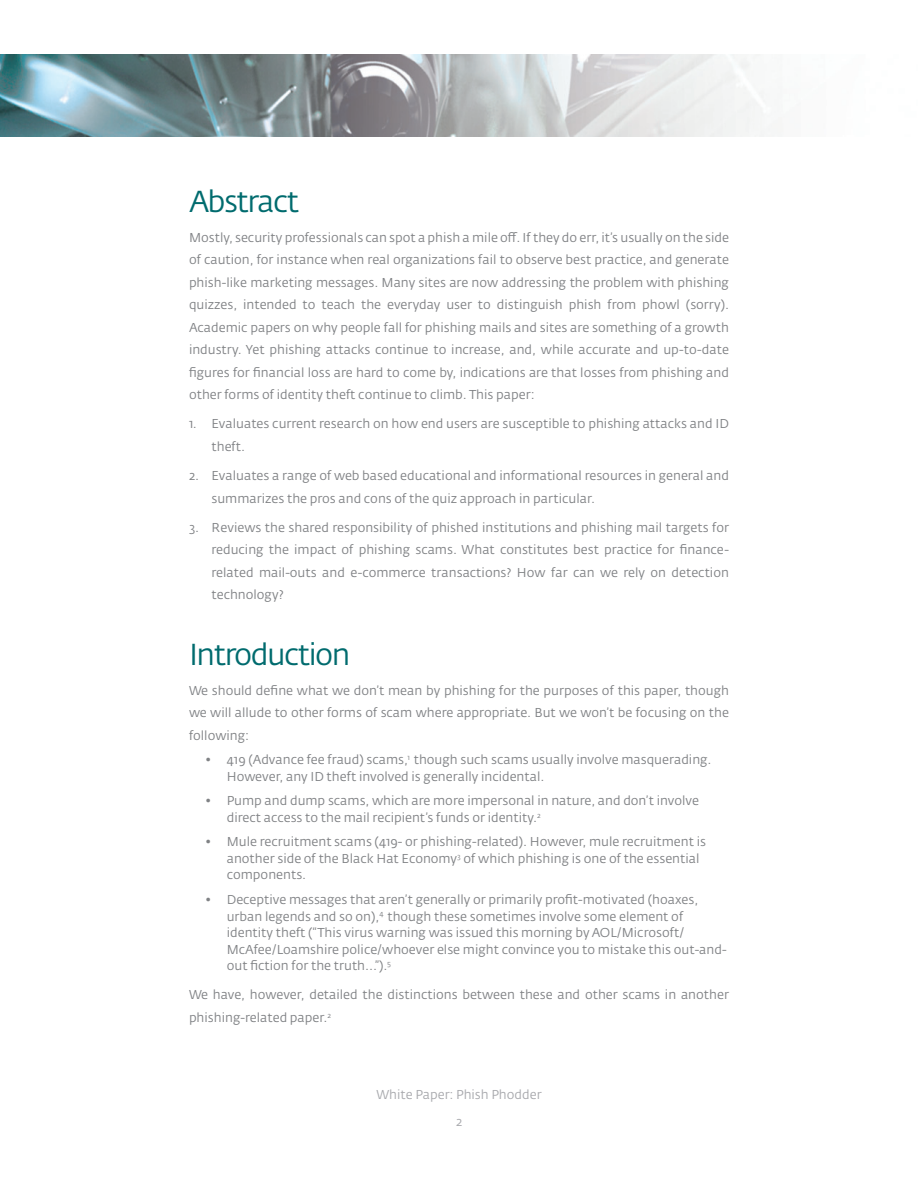
<style>
.page{position:relative;width:918px;height:1188px;background:#fff}
.page>*{position:absolute;margin:0;border:0;box-sizing:border-box;transform-origin:0 0}
.t1{font:30px "Fedra Sans Alt Pro";letter-spacing:-.05em;color:#006b6e}
.t2{font:12.75px/22.5px "Fedra Sans Alt Pro";color:#808285}
.t3{font:12.75px "Fedra Sans Alt Pro";color:#a8a9ad}
</style>
<div class="page">
<img style="left:0;top:54px;width:774px;height:82px">
<h1 class="t1" style="left:189px;top:183px;width:112px">Abstract</h1>
<p class="t2" style="left:189px;top:226px;width:542px;text-align:justify">Mostly, security professionals can spot a phish a mile off. If they do err, it’s usually on the side of caution, for instance when real organizations fail to observe best practice, and generate phish-like marketing messages. Many sites are now addressing the problem with phishing quizzes, intended to teach the everyday user to distinguish phish from phowl (sorry).<br>Academic papers on why people fall for phishing mails and sites are something of a growth industry. Yet phishing attacks continue to increase, and, while accurate and up-to-date figures for financial loss are hard to come by, indications are that losses from phishing and other forms of identity theft continue to climb. This paper:</p>
<p class="t2" style="left:212px;top:413px;width:519px;text-indent:-23px">1. Evaluates current research on how end users are susceptible to phishing attacks and ID theft.</p>
<p class="t2" style="left:212px;top:464px;width:519px;text-indent:-23px">2. Evaluates a range of web based educational and informational resources in general and summarizes the pros and cons of the quiz approach in particular.</p>
<p class="t2" style="left:212px;top:516px;width:519px;text-align:justify;text-indent:-23px">3. Reviews the shared responsibility of phished institutions and phishing mail targets for reducing the impact of phishing scams. What constitutes best practice for finance&shy;related mail-outs and e-commerce transactions? How far can we rely on detection technology?</p>
<h1 class="t1" style="left:189px;top:636px;width:163px">Introduction</h1>
<p class="t2" style="left:189px;top:679px;width:542px;text-align:justify">We should define what we don’t mean by phishing for the purposes of this paper, though we will allude to other forms of scam where appropriate. But we won’t be focusing on the following:</p>
<p class="t2" style="left:227px;top:752px;width:486px;line-height:16.5px;text-indent:-22px">• 419 (Advance fee fraud) scams,<sup>1</sup> though such scams usually involve masquerading.<br>However, any ID theft involved is generally incidental.</p>
<p class="t2" style="left:227px;top:793px;width:474px;line-height:16.5px;text-indent:-22px">• Pump and dump scams, which are more impersonal in nature, and don’t involve direct access to the mail recipient’s funds or identity.<sup>2</sup></p>
<p class="t2" style="left:227px;top:834px;width:481px;line-height:16.5px;text-indent:-22px">• Mule recruitment scams (419- or phishing-related). However, mule recruitment is another side of the Black Hat Economy<sup>3</sup> of which phishing is one of the essential components.</p>
<p class="t2" style="left:227px;top:891px;width:501px;line-height:16.5px;text-indent:-22px">• Deceptive messages that aren’t generally or primarily profit-motivated (hoaxes, urban legends and so on),<sup>4</sup> though these sometimes involve some element of identity theft (“This virus warning was issued this morning by AOL/Microsoft/ McAfee/Loamshire police/whoever else might convince you to mistake this out-and&shy;out fiction for the truth...”).<sup>5</sup></p>
<p class="t2" style="left:189px;top:984px;width:542px">We have, however, detailed the distinctions between these and other scams in another phishing-related paper.<sup>2</sup></p>
<p class="t3" style="left:376px;top:1087px;width:167px">White Paper: Phish Phodder</p>
<p class="t3" style="left:456px;top:1113px;width:8px">2</p>
</div>
